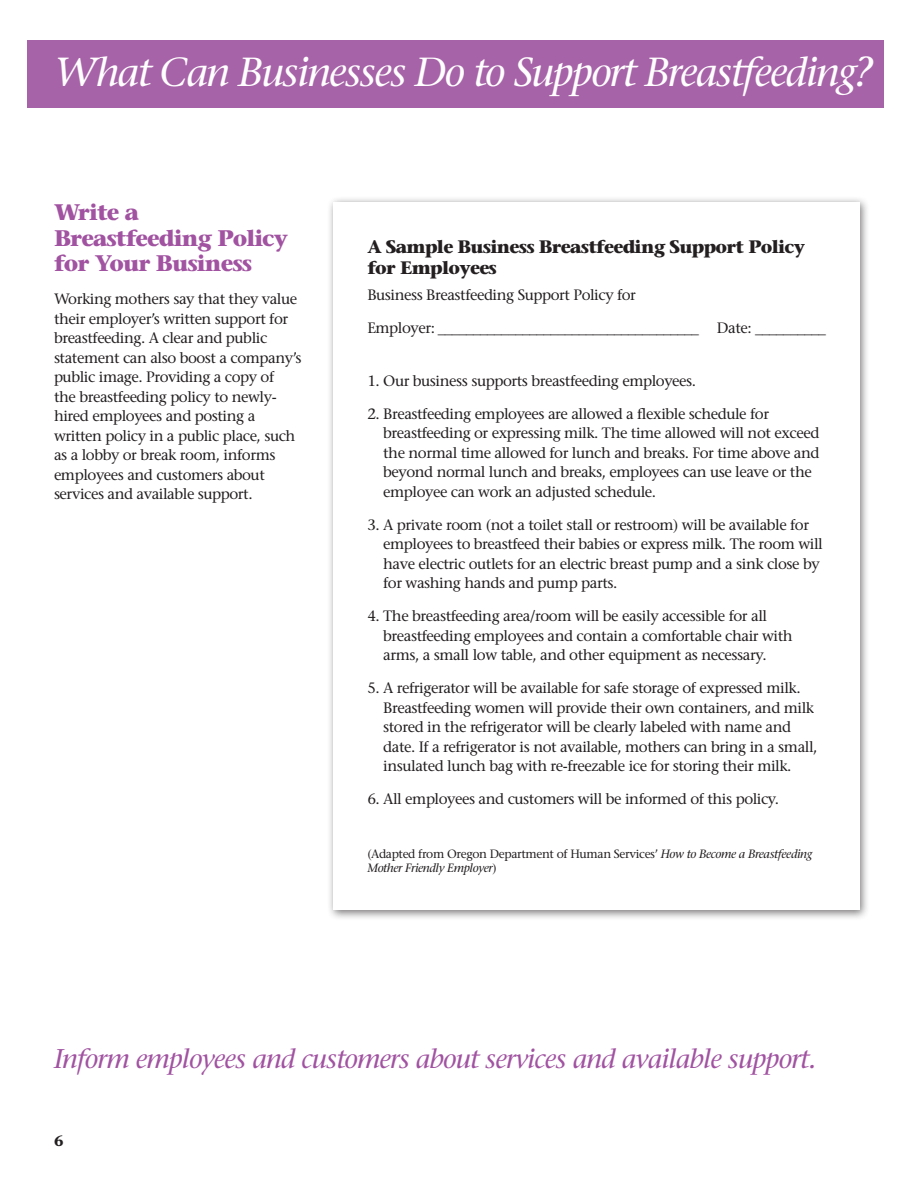
<style>
.page{position:relative;width:918px;height:1188px;background:#fff}
.page>*{position:absolute;margin:0;border:0;box-sizing:border-box;transform-origin:0 0}
.t1{font:italic 40.5px "Stone Serif";letter-spacing:-.04em;color:#fff}
.t2{font:italic 27px "Stone Serif";letter-spacing:-.03em;color:#a153a1}
.t3{font:700 22.5px/25.5px "Stone Serif";letter-spacing:-.04em;color:#a153a1}
.t4{font:700 18px/21px "Stone Serif";letter-spacing:-.04em;color:#231f20}
.t5{font:15px/19.5px "Stone Serif";letter-spacing:-.03em;color:#231f20}
.t6{font:700 15px "Stone Serif";color:#231f20}
.t7{font:italic 12px/13.5px "Stone Serif";letter-spacing:-.03em;color:#231f20}
.s1{font-style:normal}
</style>
<div class="page">
<div style="left:27px;top:40px;width:856px;height:68px;background:#a763a8"></div>
<div style="left:327px;top:196px;width:543px;height:725px;background:#231f20;opacity:.6"></div>
<div style="left:333px;top:202px;width:526px;height:708px;background:#fff"></div>
<h1 class="t1" style="left:54px;top:47px;width:821px">What Can Businesses Do to Support Breastfeeding?</h1>
<h3 class="t3" style="left:54px;top:199px;width:236px">Write a<br>Breastfeeding Policy for Your Business</h3>
<p class="t5" style="left:54px;top:289px;width:249px">Working mothers say that they value their employer’s written support for breastfeeding. A clear and public statement can also boost a company’s public image. Providing a copy of<br>the breastfeeding policy to newly&shy;hired employees and posting a written policy in a public place, such as a lobby or break room, informs employees and customers about services and available support.</p>
<p class="t4" style="left:367px;top:236px;width:439px">A Sample Business Breastfeeding Support Policy for Employees</p>
<p class="t5" style="left:367px;top:285px;width:270px">Business Breastfeeding Support Policy for</p>
<p class="t5" style="left:367px;top:318px;width:460px">Employer: _____________________________________ Date: __________</p>
<p class="t5" style="left:367px;top:371px;width:330px">1. Our business supports breastfeeding employees.</p>
<p class="t5" style="left:383px;top:404px;width:438px;text-indent:-16px">2. Breastfeeding employees are allowed a flexible schedule for breastfeeding or expressing milk. The time allowed will not exceed the normal time allowed for lunch and breaks. For time above and beyond normal lunch and breaks, employees can use leave or the employee can work an adjusted schedule.</p>
<p class="t5" style="left:383px;top:515px;width:441px;text-indent:-16px">3. A private room (not a toilet stall or restroom) will be available for employees to breastfeed their babies or express milk. The room will have electric outlets for an electric breast pump and a sink close by for washing hands and pump parts.</p>
<p class="t5" style="left:383px;top:606px;width:411px;text-indent:-16px">4. The breastfeeding area/room will be easily accessible for all breastfeeding employees and contain a comfortable chair with arms, a small low table, and other equipment as necessary.</p>
<p class="t5" style="left:383px;top:678px;width:436px;text-indent:-16px">5. A refrigerator will be available for safe storage of expressed milk.<br>Breastfeeding women will provide their own containers, and milk stored in the refrigerator will be clearly labeled with name and date. If a refrigerator is not available, mothers can bring in a small, insulated lunch bag with re-freezable ice for storing their milk.</p>
<p class="t5" style="left:367px;top:789px;width:413px">6. All employees and customers will be informed of this policy.</p>
<p class="t7" style="left:367px;top:847px;width:447px"><span class="s1">(Adapted from Oregon Department of Human Services’</span> How to Become a Breastfeeding<br>Mother Friendly Employer<span class="s1">)</span></p>
<h2 class="t2" style="left:54px;top:1043px;width:764px">Inform employees and customers about services and available support.</h2>
<p class="t6" style="left:54px;top:1131px;width:11px">6</p>
</div>
